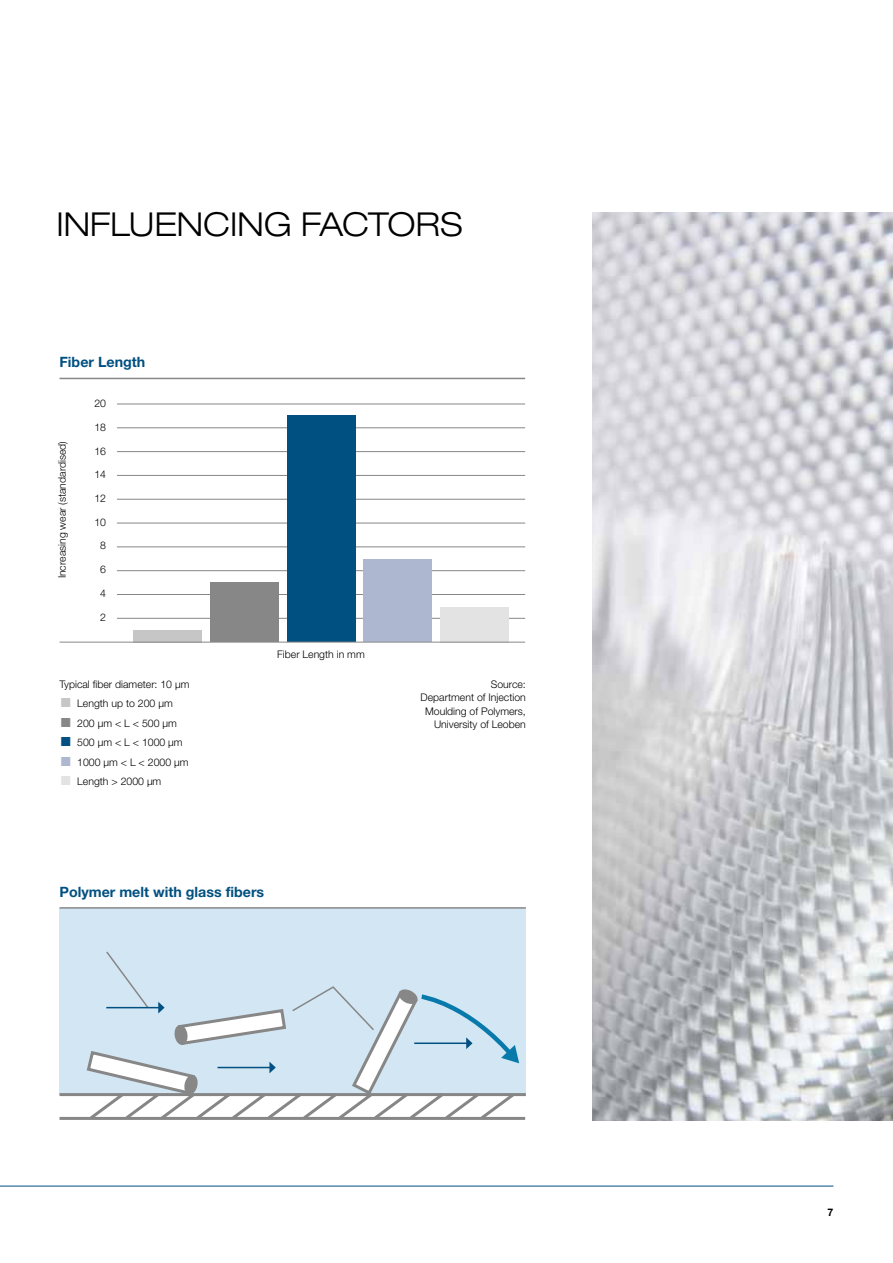
<style>
.page{position:relative;width:893px;height:1263px;background:#fff}
.page>*{position:absolute;margin:0;border:0;box-sizing:border-box;transform-origin:0 0}
.t1{font:300 expanded 33px "Helvetica Neue LT Std";letter-spacing:-.005em;color:#000}
.t2{font:700 14.25px "Helvetica Neue LT Std";color:#005081}
.t3{font:300 10.5px/13.5px "Helvetica Neue LT Std";color:#000;text-align:right}
.t4{font:700 10.5px "Helvetica Neue LT Std";color:#000}
.s1{font-family:"voestalpine";font-size:18px;color:#c6c6c6}
.s2{font-family:"voestalpine";font-size:18px;color:#878787}
.s3{font-family:"voestalpine";font-size:18px;color:#005081}
.s4{font-family:"voestalpine";font-size:18px;color:#adb7cf}
.s5{font-family:"voestalpine";font-size:18px;color:#e3e3e3}
</style>
<div class="page">
<hr style="left:0;top:1186px;width:833px;height:1px;background:#005081">
<hr style="left:117px;top:404px;width:408px;height:1px;background:#878787">
<hr style="left:117px;top:475px;width:408px;height:1px;background:#878787">
<hr style="left:117px;top:451px;width:408px;height:1px;background:#878787">
<hr style="left:117px;top:427px;width:408px;height:1px;background:#878787">
<hr style="left:117px;top:547px;width:408px;height:1px;background:#878787">
<hr style="left:117px;top:523px;width:408px;height:1px;background:#878787">
<hr style="left:117px;top:499px;width:408px;height:1px;background:#878787">
<hr style="left:117px;top:570px;width:408px;height:1px;background:#878787">
<hr style="left:117px;top:594px;width:408px;height:1px;background:#878787">
<hr style="left:117px;top:618px;width:408px;height:1px;background:#878787">
<div style="left:134px;top:630px;width:68px;height:12px;background:#c6c6c6"></div>
<div style="left:210px;top:583px;width:69px;height:59px;background:#878787"></div>
<div style="left:287px;top:416px;width:68px;height:226px;background:#005081"></div>
<div style="left:364px;top:559px;width:68px;height:83px;background:#adb7cf"></div>
<div style="left:440px;top:607px;width:68px;height:35px;background:#e3e3e3"></div>
<hr style="left:60px;top:378px;width:465px;height:1px;background:#878787">
<hr style="left:60px;top:642px;width:465px;height:1px;background:#878787">
<img style="left:592px;top:213px;width:301px;height:907px">
<div style="left:60px;top:908px;width:466px;height:186px;background:#d3e6f3"></div>
<svg style="left:59px;top:950px;width:467px;height:170px"></svg>
<hr style="left:60px;top:907px;width:466px;height:2px;background:#878787">
<hr style="left:60px;top:1117px;width:465px;height:3px;background:#878787">
<h1 class="t1" style="left:56px;top:205px;width:408px">INFLUENCING FACTORS</h1>
<h2 class="t2" style="left:60px;top:353px;width:87px">Fiber Length</h2>
<p class="t3" style="left:55px;top:578px;width:139px;rotate:-90deg">Increasing wear (standardised)</p>
<p class="t3" style="left:94px;top:396px;width:13px">20</p>
<p class="t3" style="left:94px;top:420px;width:13px">18</p>
<p class="t3" style="left:94px;top:444px;width:13px">16</p>
<p class="t3" style="left:94px;top:468px;width:13px">14</p>
<p class="t3" style="left:94px;top:491px;width:13px">12</p>
<p class="t3" style="left:94px;top:515px;width:13px">10</p>
<p class="t3" style="left:100px;top:539px;width:7px">8</p>
<p class="t3" style="left:100px;top:562px;width:7px">6</p>
<p class="t3" style="left:100px;top:586px;width:7px">4</p>
<p class="t3" style="left:100px;top:610px;width:7px">2</p>
<p class="t3" style="left:60px;top:677px;width:131px">Typical fiber diameter: 10 µm</p>
<p class="t3" style="left:60px;top:697px;width:115px"><span class="s1">■</span> Length up to 200 µm</p>
<p class="t3" style="left:60px;top:716px;width:119px"><span class="s2">■</span> 200 µm &lt; L &lt; 500 µm</p>
<p class="t3" style="left:60px;top:736px;width:125px"><span class="s3">■</span> 500 µm &lt; L &lt; 1000 µm</p>
<p class="t3" style="left:60px;top:755px;width:130px"><span class="s4">■</span> 1000 µm &lt; L &lt; 2000 µm</p>
<p class="t3" style="left:60px;top:775px;width:103px"><span class="s5">■</span> Length &gt; 2000 µm</p>
<p class="t3" style="left:277px;top:647px;width:89px">Fiber Length in mm</p>
<h2 class="t2" style="left:60px;top:883px;width:206px">Polymer melt with glass fibers</h2>
<p class="t3" style="left:421px;top:677px;width:107px">Source:<br>Department of Injection<br>Moulding of Polymers,<br>University of Leoben</p>
<p class="t4" style="left:828px;top:1205px;width:7px">7</p>
</div>
